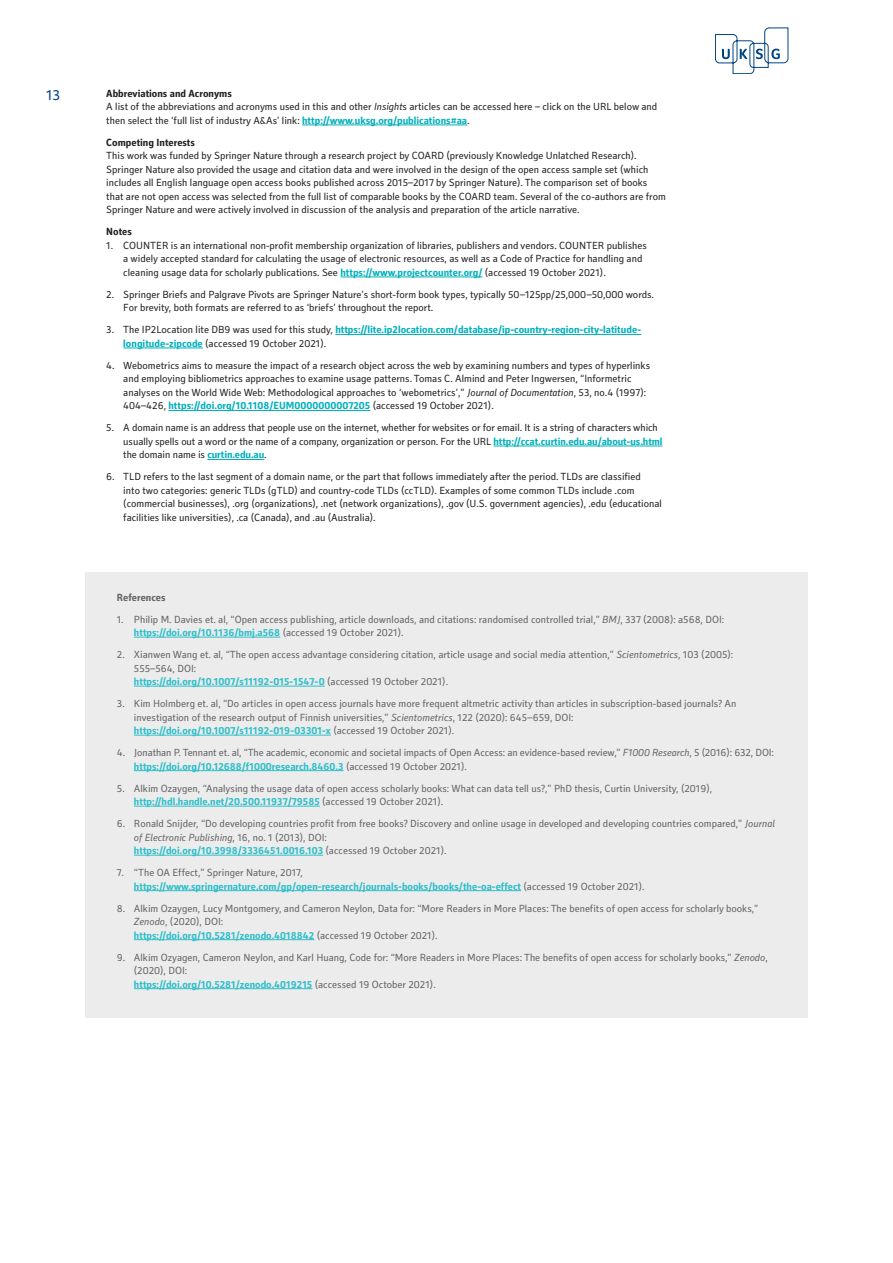
<style>
.page{position:relative;width:893px;height:1263px;background:#fff}
.page>*{position:absolute;margin:0;border:0;box-sizing:border-box;transform-origin:0 0}
.t1{font:15px "Secca Std";color:#014081}
.Reference_List{font:10.5px/13.5px "Secca Std";color:#231f20}
.Reference_List-2{font:10.5px/13.5px "Secca Std";color:#636366}
.Reference_List-3{font:700 10.5px/13.5px "Secca Std";color:#00b0bc}
.Reference_List-4{font:700 10.5px/13.5px "Secca Std";color:#2fbfca}
.Reference_List-5{font:700 10.5px "Secca Std";color:#231f20}
.Reference_List-6{font:700 10.5px "Secca Std";color:#636366}
.s1{font-style:italic}
.s2{font-weight:700;color:#00b0bc}
.s3{font-weight:400;color:#231f20}
.s4{font-weight:700;color:#2fbfca}
.s5{font-weight:400;color:#636366}
</style>
<div class="page">
<svg style="left:715px;top:28px;width:73px;height:46px"></svg>
<hr style="left:302px;top:125px;width:165px;height:1px;background:#00b0bc">
<hr style="left:340px;top:277px;width:142px;height:1px;background:#00b0bc">
<hr style="left:335px;top:334px;width:306px;height:1px;background:#00b0bc">
<hr style="left:123px;top:348px;width:80px;height:1px;background:#00b0bc">
<hr style="left:168px;top:410px;width:202px;height:1px;background:#00b0bc">
<hr style="left:493px;top:446px;width:170px;height:1px;background:#00b0bc">
<hr style="left:207px;top:459px;width:57px;height:1px;background:#00b0bc">
<div style="left:85px;top:572px;width:723px;height:445px;background:#ececec"></div>
<hr style="left:134px;top:637px;width:146px;height:1px;background:#2fbfca">
<hr style="left:134px;top:686px;width:191px;height:1px;background:#2fbfca">
<hr style="left:134px;top:735px;width:197px;height:1px;background:#2fbfca">
<hr style="left:134px;top:770px;width:210px;height:1px;background:#2fbfca">
<hr style="left:134px;top:806px;width:186px;height:1px;background:#2fbfca">
<hr style="left:134px;top:855px;width:189px;height:1px;background:#2fbfca">
<hr style="left:134px;top:890px;width:387px;height:1px;background:#2fbfca">
<hr style="left:134px;top:939px;width:180px;height:1px;background:#2fbfca">
<hr style="left:134px;top:988px;width:178px;height:1px;background:#2fbfca">
<h1 class="t1" style="left:46px;top:87px;width:16px">13</h1>
<p class="Reference_List-5" style="left:106px;top:87px;width:127px">Abbreviations and Acronyms</p>
<p class="Reference_List" style="left:106px;top:100px;width:552px">A list of the abbreviations and acronyms used in this and other <span class="s1">Insight</span>s articles can be accessed here – click on the URL below and then select the ‘full list of industry A&amp;As’ link: <span class="s2">http://www.uksg.org/publications#aa</span>.</p>
<p class="Reference_List-5" style="left:106px;top:136px;width:90px">Competing Interests</p>
<p class="Reference_List" style="left:106px;top:149px;width:561px">This work was funded by Springer Nature through a research project by COARD (previously Knowledge Unlatched Research).<br>Springer Nature also provided the usage and citation data and were involved in the design of the open access sample set (which includes all English language open access books published across 2015–2017 by Springer Nature). The comparison set of books that are not open access was selected from the full list of comparable books by the COARD team. Several of the co-authors are from Springer Nature and were actively involved in discussion of the analysis and preparation of the article narrative.</p>
<p class="Reference_List-5" style="left:106px;top:226px;width:27px">Notes</p>
<p class="Reference_List" style="left:123px;top:239px;width:525px;text-indent:-17px">1. COUNTER is an international non-profit membership organization of libraries, publishers and vendors. COUNTER publishes a widely accepted standard for calculating the usage of electronic resources, as well as a Code of Practice for handling and cleaning usage data for scholarly publications. See <span class="s2">https://www.projectcounter.org/</span> (accessed 19 October 2021).</p>
<p class="Reference_List" style="left:123px;top:288px;width:532px;text-indent:-17px">2. Springer Briefs and Palgrave Pivots are Springer Nature’s short-form book types, typically 50–125pp/25,000–50,000 words.<br>For brevity, both formats are referred to as ‘briefs’ throughout the report.</p>
<p class="Reference_List-3" style="left:123px;top:323px;width:519px;text-indent:-17px"><span class="s3">3. The IP2Location lite DB9 was used for this study,</span> https://lite.ip2location.com/database/ip-country-region-city-latitude&shy;longitude-zipcode <span class="s3">(accessed 19 October 2021).</span></p>
<p class="Reference_List" style="left:123px;top:359px;width:528px;text-indent:-17px">4. Webometrics aims to measure the impact of a research object across the web by examining numbers and types of hyperlinks and employing bibliometrics approaches to examine usage patterns. Tomas C. Almind and Peter Ingwersen, “Informetric analyses on the World Wide Web: Methodological approaches to ‘webometrics’,” <span class="s1">Journal of Documentation</span>, 53, no.4 (1997):<br>404–426, <span class="s2">https://doi.org/10.1108/EUM0000000007205</span> (accessed 19 October 2021).</p>
<p class="Reference_List" style="left:123px;top:421px;width:541px;text-indent:-17px">5. A domain name is an address that people use on the internet, whether for websites or for email. It is a string of characters which usually spells out a word or the name of a company, organization or person. For the URL <span class="s2">http://ccat.curtin.edu.au/about-us.html </span>the domain name is <span class="s2">curtin.edu.au</span>.</p>
<p class="Reference_List" style="left:123px;top:470px;width:540px;text-indent:-17px">6. TLD refers to the last segment of a domain name, or the part that follows immediately after the period. TLDs are classified<br>into two categories: generic TLDs (gTLD) and country-code TLDs (ccTLD). Examples of some common TLDs include .com (commercial businesses), .org (organizations), .net (network organizations), .gov (U.S. government agencies), .edu (educational facilities like universities), .ca (Canada), and .au (Australia).</p>
<p class="Reference_List-6" style="left:117px;top:591px;width:50px">References</p>
<p class="Reference_List-2" style="left:134px;top:613px;width:592px;text-indent:-17px">1. Philip M. Davies et. al, “Open access publishing, article downloads, and citations: randomised controlled trial,” <span class="s1">BMJ</span>, 337 (2008): a568, DOI: <span class="s4">https://doi.org/10.1136/bmj.a568</span> (accessed 19 October 2021).</p>
<p class="Reference_List-2" style="left:134px;top:648px;width:601px;text-indent:-17px">2. Xianwen Wang et. al, “The open access advantage considering citation, article usage and social media attention,” <span class="s1">Scientometrics</span>, 103 (2005):<br>555–564, DOI:<br><span class="s4">https://doi.org/10.1007/s11192-015-1547-0</span> (accessed 19 October 2021).</p>
<p class="Reference_List-2" style="left:134px;top:697px;width:604px;text-indent:-17px">3. Kim Holmberg et. al, “Do articles in open access journals have more frequent altmetric activity than articles in subscription-based journals? An investigation of the research output of Finnish universities,” <span class="s1">Scientometrics</span>, 122 (2020): 645–659, DOI: <span class="s4">https://doi.org/10.1007/s11192-019-03301-x</span> (accessed 19 October 2021).</p>
<p class="Reference_List-2" style="left:134px;top:746px;width:642px;text-indent:-17px">4. Jonathan P. Tennant et. al, “The academic, economic and societal impacts of Open Access: an evidence-based review,” <span class="s1">F1000 Research</span>, 5 (2016): 632, DOI: <span class="s4">https://doi.org/10.12688/f1000research.8460.3</span> (accessed 19 October 2021).</p>
<p class="Reference_List-2" style="left:134px;top:782px;width:580px;text-indent:-17px">5. Alkim Ozaygen, “Analysing the usage data of open access scholarly books: What can data tell us?,” PhD thesis, Curtin University, (2019), <span class="s4">http://hdl.handle.net/20.500.11937/79585</span> (accessed 19 October 2021).</p>
<p class="Reference_List-2" style="left:134px;top:817px;width:642px;text-indent:-17px">6. Ronald Snijder, “Do developing countries profit from free books? Discovery and online usage in developed and developing countries compared,” <span class="s1">Journal of Electronic Publishing</span>, 16, no. 1 (2013), DOI:<br><span class="s4">https://doi.org/10.3998/3336451.0016.103</span> (accessed 19 October 2021).</p>
<p class="Reference_List-4" style="left:134px;top:866px;width:512px;text-indent:-17px"><span class="s5">7. “The OA Effect,” Springer Nature, 2017, </span>https://www.springernature.com/gp/open-research/journals-books/books/the-oa-effect <span class="s5">(accessed 19 October 2021).</span></p>
<p class="Reference_List-2" style="left:134px;top:902px;width:626px;text-indent:-17px">8. Alkim Ozaygen, Lucy Montgomery, and Cameron Neylon, Data for: “More Readers in More Places: The benefits of open access for scholarly books,”<br><span class="s1">Zenodo</span>, (2020), DOI:<br><span class="s4">https://doi.org/10.5281/zenodo.4018842</span> (accessed 19 October 2021).</p>
<p class="Reference_List-2" style="left:134px;top:951px;width:635px;text-indent:-17px">9. Alkim Ozyagen, Cameron Neylon, and Karl Huang, Code for: “More Readers in More Places: The benefits of open access for scholarly books,” <span class="s1">Zenodo</span>, (2020), DOI:<br><span class="s4">https://doi.org/10.5281/zenodo.4019215</span> (accessed 19 October 2021).</p>
</div>
